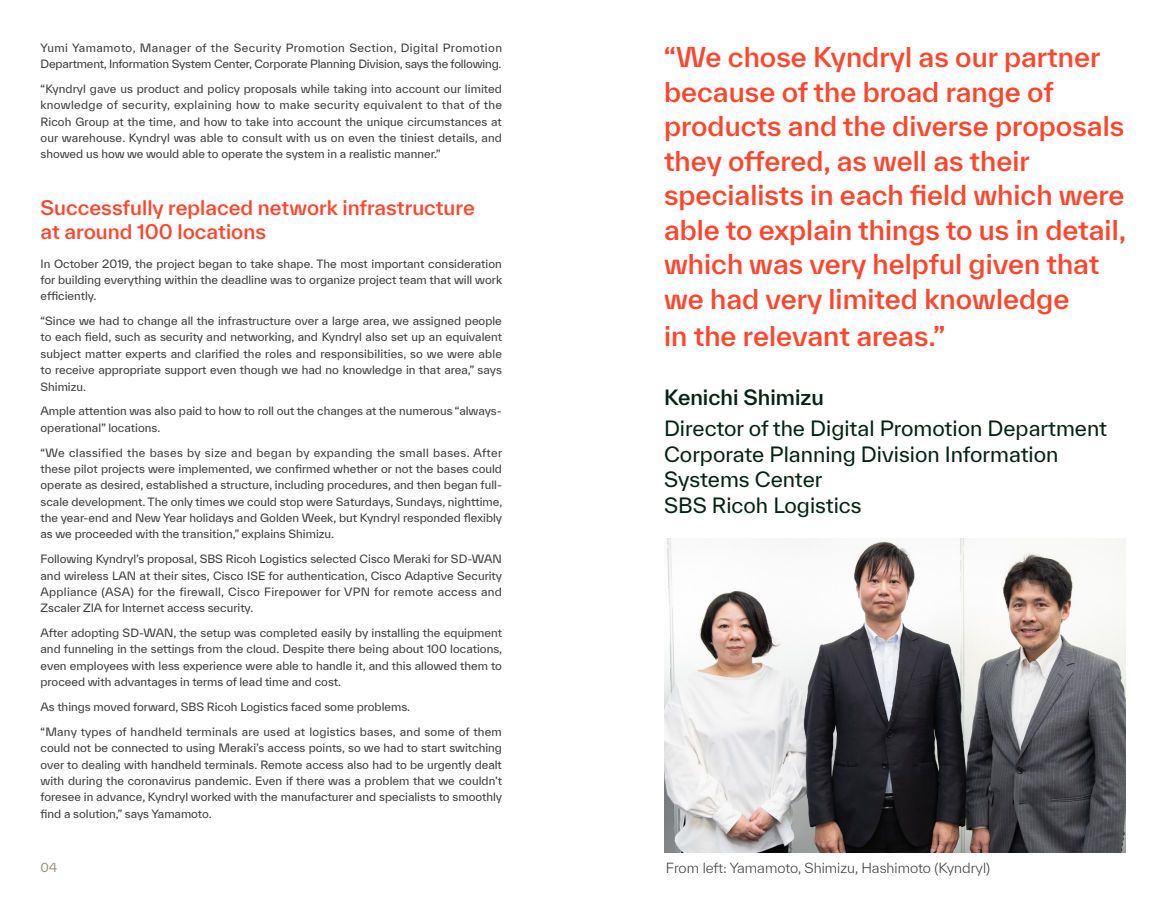
<style>
.page{position:relative;width:1166px;height:900px;background:#fff}
.page>*{position:absolute;margin:0;border:0;box-sizing:border-box;transform-origin:0 0}
.t1{font:500 26.4px/34.5px "TWK Everett";color:#ff462d}
.t2{font:20.4px/25.5px "TWK Everett";color:#042315}
.t3{font:500 20.4px "TWK Everett";color:#042315}
.t4{font:500 19.5px/23.4px "TWK Everett";color:#ff462d}
.t5{font:300 13.5px "TWK Everett";color:#3d3c3c}
.t6{font:12px "TWK Everett";color:#9d9287}
.t7{font:11.1px/16.4px "TWK Everett";color:#3d3c3c;text-align:justify}
</style>
<div class="page">
<img style="left:664px;top:539px;width:461px;height:313px">
<p class="t7" style="left:40px;top:39px;width:463px">Yumi Yamamoto, Manager of the Security Promotion Section, Digital Promotion<br>Department, Information System Center, Corporate Planning Division, says the following.</p>
<p class="t7" style="left:40px;top:80px;width:463px">“Kyndryl gave us product and policy proposals while taking into account our limited knowledge of security, explaining how to make security equivalent to that of the Ricoh Group at the time, and how to take into account the unique circumstances at our warehouse. Kyndryl was able to consult with us on even the tiniest details, and showed us how we would able to operate the system in a realistic manner.”</p>
<h3 class="t4" style="left:40px;top:196px;width:436px">Successfully replaced network infrastructure at around 100 locations</h3>
<p class="t7" style="left:40px;top:255px;width:463px">In October 2019, the project began to take shape. The most important consideration for building everything within the deadline was to organize project team that will work efficiently.</p>
<p class="t7" style="left:40px;top:313px;width:463px">“Since we had to change all the infrastructure over a large area, we assigned people to each field, such as security and networking, and Kyndryl also set up an equivalent subject matter experts and clarified the roles and responsibilities, so we were able to receive appropriate support even though we had no knowledge in that area,” says Shimizu.</p>
<p class="t7" style="left:40px;top:403px;width:463px">Ample attention was also paid to how to roll out the changes at the numerous “always&shy;operational” locations.</p>
<p class="t7" style="left:40px;top:444px;width:463px">“We classified the bases by size and began by expanding the small bases. After these pilot projects were implemented, we confirmed whether or not the bases could operate as desired, established a structure, including procedures, and then began full&shy;scale development. The only times we could stop were Saturdays, Sundays, nighttime, the year-end and New Year holidays and Golden Week, but Kyndryl responded flexibly as we proceeded with the transition,” explains Shimizu.</p>
<p class="t7" style="left:40px;top:551px;width:463px">Following Kyndryl’s proposal, SBS Ricoh Logistics selected Cisco Meraki for SD-WAN and wireless LAN at their sites, Cisco ISE for authentication, Cisco Adaptive Security Appliance (ASA) for the firewall, Cisco Firepower for VPN for remote access and Zscaler ZIA for Internet access security.</p>
<p class="t7" style="left:40px;top:625px;width:463px">After adopting SD-WAN, the setup was completed easily by installing the equipment and funneling in the settings from the cloud. Despite there being about 100 locations, even employees with less experience were able to handle it, and this allowed them to proceed with advantages in terms of lead time and cost.</p>
<p class="t7" style="left:40px;top:698px;width:371px">As things moved forward, SBS Ricoh Logistics faced some problems.</p>
<p class="t7" style="left:40px;top:723px;width:463px">“Many types of handheld terminals are used at logistics bases, and some of them could not be connected to using Meraki’s access points, so we had to start switching over to dealing with handheld terminals. Remote access also had to be urgently dealt with during the coronavirus pandemic. Even if there was a problem that we couldn’t foresee in advance, Kyndryl worked with the manufacturer and specialists to smoothly find a solution,” says Yamamoto.</p>
<p class="t1" style="left:664px;top:40px;width:463px">“We chose Kyndryl as our partner because of the broad range of products and the diverse proposals they offered, as well as their specialists in each field which were able to explain things to us in detail, which was very helpful given that we had very limited knowledge</p>
<h1 class="t1" style="left:664px;top:319px;width:282px">in the relevant areas.”</h1>
<h2 class="t3" style="left:664px;top:383px;width:161px">Kenichi Shimizu</h2>
<h2 class="t2" style="left:664px;top:415px;width:444px">Director of the Digital Promotion Department<br>Corporate Planning Division Information<br>Systems Center<br>SBS Ricoh Logistics</h2>
<p class="t6" style="left:40px;top:859px;width:18px">04</p>
<p class="t5" style="left:666px;top:859px;width:326px">From left: Yamamoto, Shimizu, Hashimoto (Kyndryl)</p>
</div>
